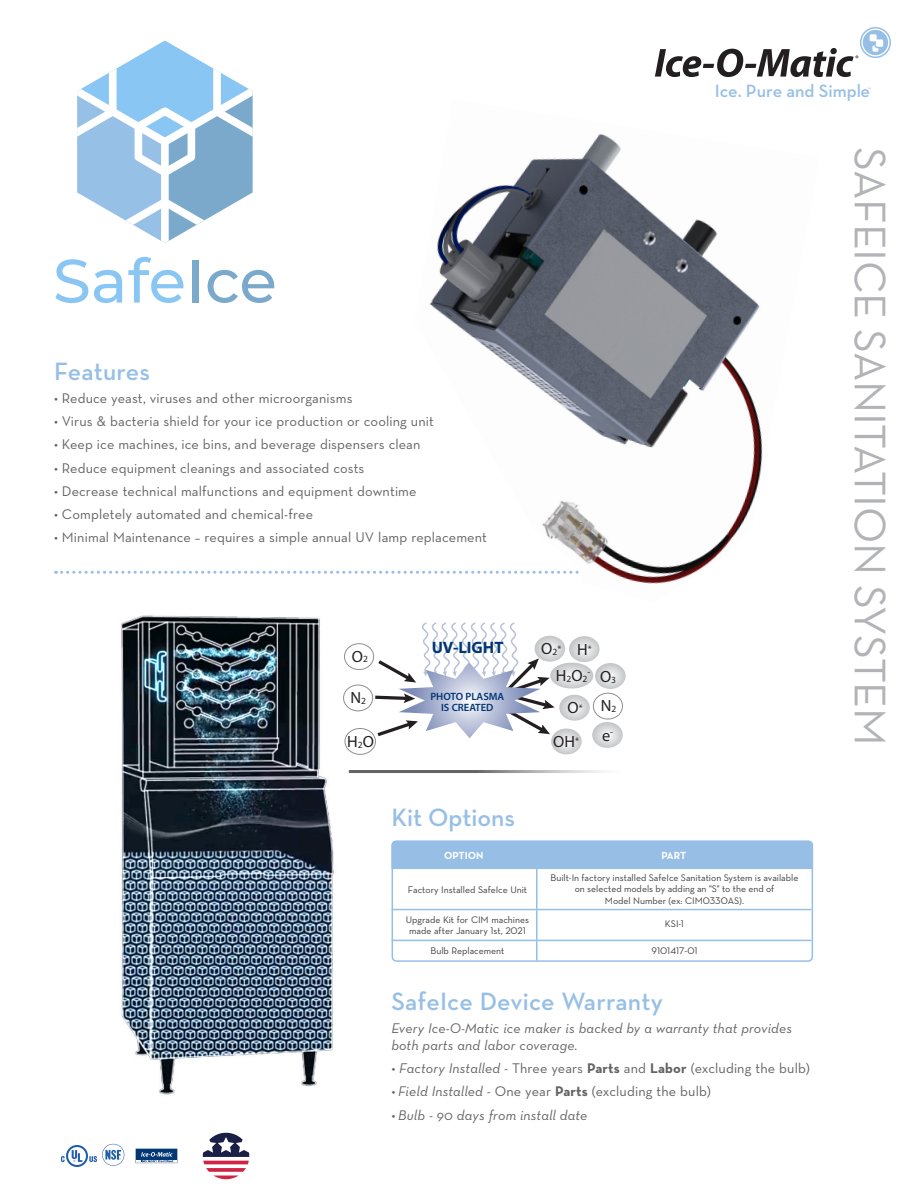
<style>
.page{position:relative;width:918px;height:1188px;background:#fff}
.page>*{position:absolute;margin:0;border:0;box-sizing:border-box;transform-origin:0 0}
.VERT_HEAD{font:45px "Neutraface Text";letter-spacing:-.01em;color:#b2b3b7}
.BODY_COPY{font:600 25.5px "Neutraface Text";letter-spacing:.005em;color:#97bfe6}
.t1{font:600 18.15px "Neutraface Text";color:#97bfe6}
.t2{font:700 16.5px "Myriad Pro";color:#013775}
.t3{font:16.2px "Myriad Pro";color:#231f20}
.BODY_COPY-2{font:14.25px "Neutraface Text";letter-spacing:.01em;color:#636366}
.BODY_COPY-3{font:14.25px/16.5px "Neutraface Text Book Italic Alt";letter-spacing:.01em;color:#636366}
.t4{font:600 10.65px/10.9px "Myriad Pro";color:#013775;text-align:center}
.t5{font:700 10.5px "Neutraface Text";color:#fff}
.BODY_COPY_NO{font:9.75px/11.2px "Neutraface Text";color:#3e3e3f;text-align:center}
.t6{font:9.45px "Myriad Pro";color:#231f20}
.s1{font-size:9.45px}
.s2{font-family:"Neutraface Text Book Italic Alt"}
.s3{font-weight:700}
</style>
<div class="page">
<div style="left:863px;top:30px;width:25px;height:25px;background:#97bfe6;border-radius:50%"></div>
<svg style="left:873px;top:46px;width:5px;height:6px"></svg>
<div style="left:875px;top:39px;width:9px;height:8px;background:#fff;border-radius:2px"></div>
<div style="left:875px;top:38px;width:10px;height:10px;border:1px solid #97bfe6;border-radius:2px"></div>
<div style="left:870px;top:34px;width:7px;height:7px;background:#fff"></div>
<div style="left:860px;top:27px;width:31px;height:31px;border:2px solid #97bfe6;border-radius:50%"></div>
<svg style="left:655px;top:48px;width:203px;height:29px"></svg>
<img style="left:61px;top:1146px;width:35px;height:21px">
<img style="left:102px;top:1144px;width:23px;height:22px">
<svg style="left:136px;top:1149px;width:41px;height:14px"></svg>
<svg style="left:56px;top:571px;width:357px;height:3px"></svg>
<svg style="left:77px;top:40px;width:176px;height:203px"></svg>
<svg style="left:55px;top:259px;width:33px;height:44px"></svg>
<svg style="left:94px;top:270px;width:28px;height:33px"></svg>
<svg style="left:128px;top:257px;width:55px;height:46px"></svg>
<div style="left:192px;top:260px;width:7px;height:43px;background:#7aa9cc"></div>
<svg style="left:208px;top:270px;width:66px;height:33px"></svg>
<div style="left:391px;top:841px;width:422px;height:28px;background:#97bfe6"></div>
<hr style="left:536px;top:869px;width:2px;height:40px;background:#97bfe6">
<hr style="left:536px;top:909px;width:276px;height:1px;background:#97bfe6">
<hr style="left:536px;top:910px;width:2px;height:30px;background:#97bfe6">
<hr style="left:536px;top:941px;width:2px;height:20px;background:#97bfe6">
<hr style="left:392px;top:909px;width:144px;height:1px;background:#97bfe6">
<hr style="left:392px;top:940px;width:144px;height:1px;background:#97bfe6">
<hr style="left:536px;top:940px;width:276px;height:1px;background:#97bfe6">
<div style="left:392px;top:841px;width:421px;height:121px;border:2px solid #97bfe6;border-radius:4px"></div>
<img style="left:202px;top:1132px;width:48px;height:48px">
<img style="left:121px;top:615px;width:228px;height:480px">
<div style="left:332px;top:625px;width:307px;height:147px;background:#fff;border-radius:27px"></div>
<div style="left:343px;top:685px;width:30px;height:26px;border:1px solid #8e9093;border-radius:50%"></div>
<div style="left:345px;top:728px;width:31px;height:27px;border:1px solid #8e9093;border-radius:50%"></div>
<svg style="left:344px;top:622px;width:282px;height:132px"></svg>
<hr style="left:349px;top:770px;width:275px;height:3px;background:#636366">
<img style="left:416px;top:134px;width:347px;height:450px">
<p class="BODY_COPY" style="left:54px;top:355px;width:98px">Features</p>
<p class="BODY_COPY-2" style="left:54px;top:389px;width:300px">• Reduce yeast, viruses and other microorganisms</p>
<p class="BODY_COPY-2" style="left:54px;top:412px;width:382px">• Virus &amp; bacteria shield for your ice production or cooling unit</p>
<p class="BODY_COPY-2" style="left:54px;top:436px;width:368px">• Keep ice machines, ice bins, and beverage dispensers clean</p>
<p class="BODY_COPY-2" style="left:54px;top:459px;width:312px">• Reduce equipment cleanings and associated costs</p>
<p class="BODY_COPY-2" style="left:54px;top:482px;width:364px">• Decrease technical malfunctions and equipment downtime</p>
<p class="BODY_COPY-2" style="left:54px;top:505px;width:261px">• Completely automated and chemical-free</p>
<p class="BODY_COPY-2" style="left:54px;top:529px;width:435px">• Minimal Maintenance – requires a simple annual UV lamp replacement</p>
<p class="t3" style="left:352px;top:646px;width:18px">O<span class="s1">2</span></p>
<p class="t3" style="left:350px;top:688px;width:17px">N<span class="s1">2</span></p>
<p class="t3" style="left:347px;top:732px;width:28px">H<span class="s1">2</span>O</p>
<p class="t2" style="left:432px;top:637px;width:73px">UV-LIGHT</p>
<p class="t4" style="left:430px;top:691px;width:75px">PHOTO PLASMA<br>IS CREATED</p>
<p class="BODY_COPY" style="left:392px;top:801px;width:125px">Kit Options</p>
<p class="t3" style="left:541px;top:639px;width:13px">O</p>
<p class="t3" style="left:577px;top:639px;width:16px">H<sup>*</sup></p>
<p class="t6" style="left:552px;top:644px;width:10px">2*</p>
<p class="t3" style="left:556px;top:666px;width:62px">H<span class="s1">2</span>O<span class="s1">2</span> O<sub>3</sub></p>
<p class="t6" style="left:587px;top:666px;width:4px">-</p>
<p class="t3" style="left:568px;top:698px;width:17px">O<sup>*</sup></p>
<p class="t3" style="left:553px;top:731px;width:27px">OH<sup>*</sup></p>
<p class="t3" style="left:601px;top:696px;width:17px">N<span class="s1">2</span></p>
<p class="t3" style="left:602px;top:725px;width:13px">e<sup>-</sup></p>
<p class="t5" style="left:444px;top:849px;width:41px">OPTION</p>
<p class="t5" style="left:661px;top:849px;width:27px">PART</p>
<p class="t1" style="left:715px;top:79px;width:157px">Ice. Pure and Simple</p>
<p class="VERT_HEAD" style="left:898px;top:147px;width:600px;rotate:90deg">SAFEICE SANITATION SYSTEM</p>
<p class="BODY_COPY_NO" style="left:408px;top:884px;width:121px">Factory Installed SafeIce Unit</p>
<p class="BODY_COPY_NO" style="left:551px;top:872px;width:250px">Built-In factory installed SafeIce Sanitation System is available</p>
<p class="BODY_COPY_NO" style="left:575px;top:883px;width:201px">on selected models by adding an "S" to the end of</p>
<p class="BODY_COPY_NO" style="left:605px;top:895px;width:141px">Model Number (ex: CIM0330AS).</p>
<p class="BODY_COPY_NO" style="left:406px;top:914px;width:125px">Upgrade Kit for CIM machines made after January 1st, 2021</p>
<p class="BODY_COPY_NO" style="left:665px;top:918px;width:21px">KSI-1</p>
<p class="BODY_COPY_NO" style="left:431px;top:945px;width:75px">Bulb Replacement</p>
<p class="BODY_COPY_NO" style="left:652px;top:945px;width:47px">9101417-01</p>
<p class="BODY_COPY" style="left:391px;top:986px;width:273px">SafeIce Device Warranty</p>
<p class="BODY_COPY-3" style="left:391px;top:1020px;width:402px">Every Ice-O-Matic ice maker is backed by a warranty that provides both parts and labor coverage.</p>
<p class="BODY_COPY-2" style="left:391px;top:1059px;width:420px"><span class="s2">• Factory Installed -</span> Three years <span class="s3">Parts</span> and <span class="s3">Labor</span> (excluding the bulb)</p>
<p class="BODY_COPY-2" style="left:391px;top:1083px;width:321px"><span class="s2">• Field Installed -</span> One year <span class="s3">Parts</span> (excluding the bulb)</p>
<p class="BODY_COPY-3" style="left:391px;top:1106px;width:198px">• Bulb - 90 days from install date</p>
</div>
